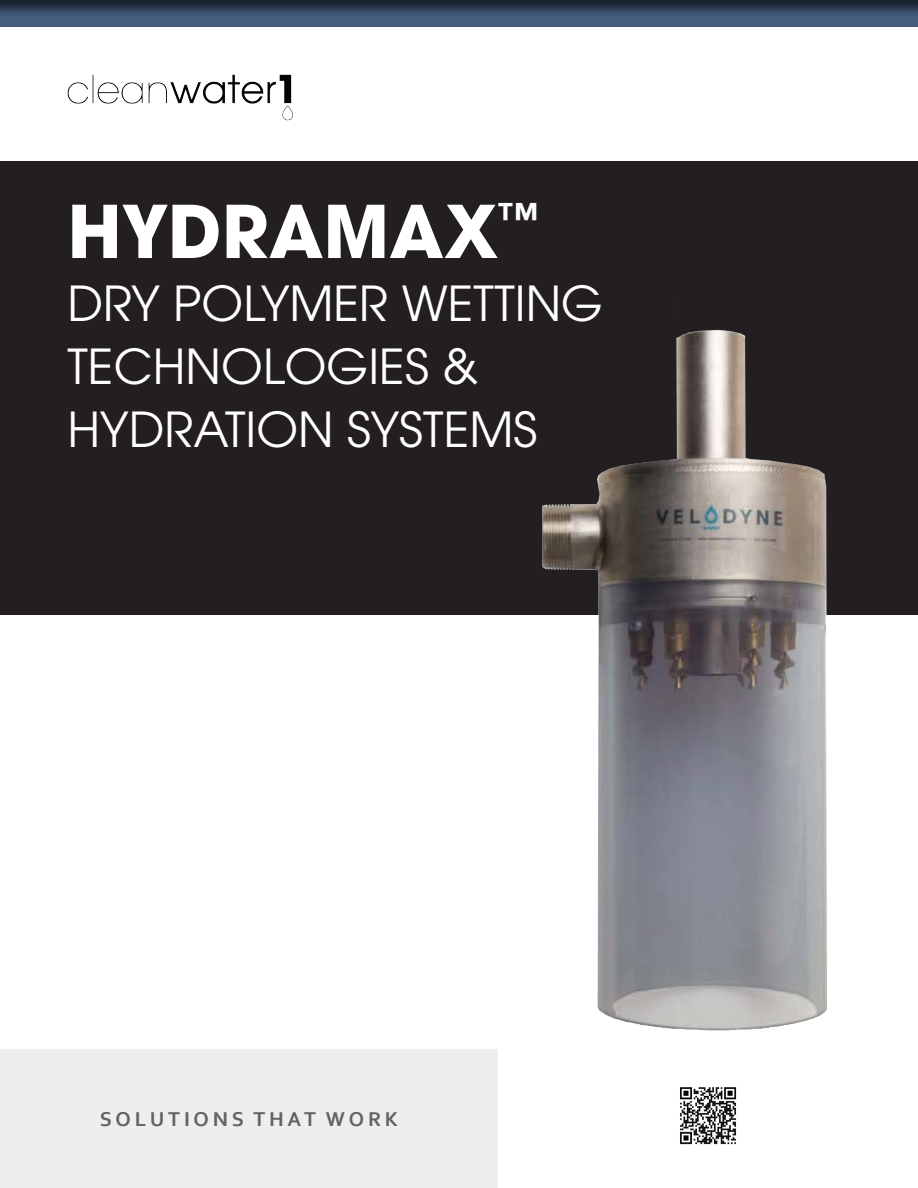
<style>
.page{position:relative;width:918px;height:1188px;background:#fff}
.page>*{position:absolute;margin:0;border:0;box-sizing:border-box;transform-origin:0 0}
.t1{font:700 72px "ITC Avant Garde Pro";color:#fff}
.t2{font:48px/63px "ITC Avant Garde Pro";color:#fff}
.t3{font:700 21px "Corbel";letter-spacing:.18em;color:#636366}
</style>
<div class="page">
<div style="left:0;top:1049px;width:498px;height:139px;background:#eeeeef"></div>
<img style="left:680px;top:1087px;width:57px;height:58px">
<div style="left:0;top:161px;width:918px;height:454px;background:#231f20"></div>
<div style="left:0;top:0;width:918px;height:29px;background:#231f20;opacity:.75"></div>
<img style="left:67px;top:74px;width:226px;height:47px">
<img style="left:542px;top:329px;width:285px;height:702px">
<h1 class="t1" style="left:68px;top:183px;width:473px">HYDRAMAX<sup>™</sup></h1>
<p class="t2" style="left:68px;top:271px;width:537px">DRY POLYMER WETTING<br>TECHNOLOGIES &amp;<br>HYDRATION SYSTEMS</p>
<p class="t3" style="left:100px;top:1106px;width:300px">SOLUTIONS THAT WORK</p>
</div>
